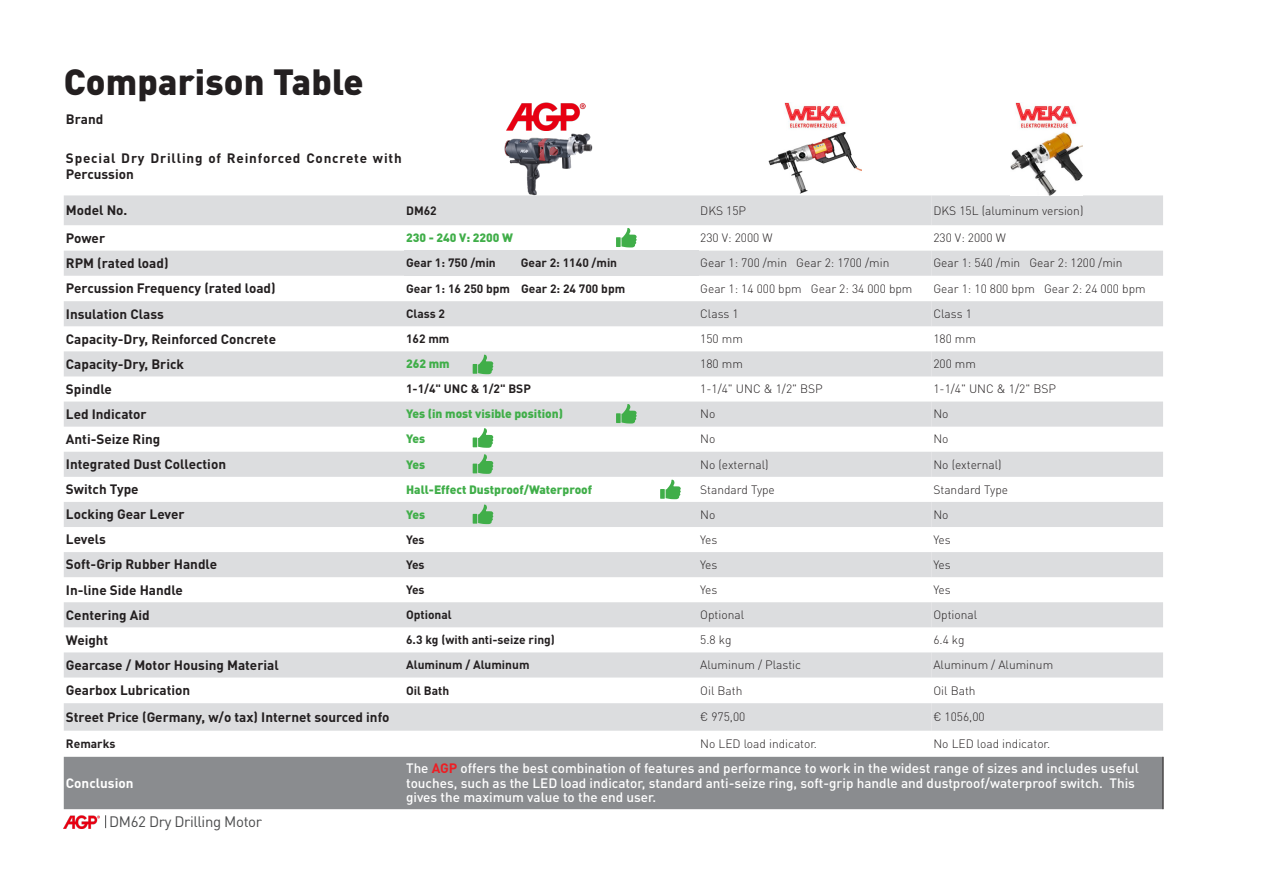
<style>
.page{position:relative;width:1263px;height:893px;background:#fff}
.page>*{position:absolute;margin:0;border:0;box-sizing:border-box;transform-origin:0 0}
.t1{font:900 36px "DIN Pro";letter-spacing:.005em;color:#231f20}
.t2{font:15px "DIN Pro";letter-spacing:-.025em;color:#4b4c4d}
.t3{font:700 13.5px "DIN Pro";color:#231f20}
.t4{font:500 13.5px/14.4px "DIN Pro";color:#fff}
.t5{font:700 13.5px/16.2px "DIN Pro";letter-spacing:.06em;color:#231f20}
.t6{font:700 13.5px "DIN Pro";color:#fff}
.t7{font:300 12px "DIN Pro";color:#231f20}
.t8{font:700 12px "DIN Pro";color:#231f20}
.t9{font:900 12px "DIN Pro";color:#40ae49}
.s1{font-weight:700;color:#ee1d23}
</style>
<div class="page">
<svg style="left:105px;top:815px;width:1px;height:13px"></svg>
<img style="left:64px;top:815px;width:36px;height:13px">
<svg style="left:64px;top:195px;width:867px;height:81px;fill:#dcdddf"></svg>
<svg style="left:931px;top:195px;width:232px;height:81px"></svg>
<div style="left:404px;top:251px;width:294px;height:25px;background:#dcdddf"></div>
<svg style="left:64px;top:301px;width:867px;height:430px;fill:#dcdddf"></svg>
<svg style="left:931px;top:301px;width:232px;height:326px;fill:#dcdddf"></svg>
<svg style="left:931px;top:652px;width:232px;height:79px"></svg>
<div style="left:64px;top:757px;width:1098px;height:52px;background:#8a8c8f"></div>
<hr style="left:1162px;top:757px;width:1px;height:52px;background:#231f20">
<img style="left:506px;top:102px;width:80px;height:28px">
<img style="left:768px;top:132px;width:94px;height:62px">
<img style="left:1010px;top:132px;width:72px;height:64px">
<img style="left:784px;top:102px;width:63px;height:27px">
<img style="left:1015px;top:102px;width:63px;height:27px">
<svg style="left:616px;top:228px;width:21px;height:19px"></svg>
<svg style="left:616px;top:404px;width:21px;height:20px"></svg>
<svg style="left:660px;top:480px;width:21px;height:19px"></svg>
<svg style="left:473px;top:355px;width:20px;height:19px"></svg>
<svg style="left:473px;top:428px;width:20px;height:20px"></svg>
<svg style="left:473px;top:454px;width:20px;height:20px"></svg>
<svg style="left:473px;top:504px;width:20px;height:20px"></svg>
<img style="left:504px;top:133px;width:89px;height:62px">
<p class="t1" style="left:64px;top:57px;width:301px">Comparison Table</p>
<p class="t3" style="left:66px;top:110px;width:39px">Brand</p>
<p class="t5" style="left:66px;top:149px;width:337px">Special Dry Drilling of Reinforced Concrete with<br>Percussion</p>
<p class="t3" style="left:66px;top:201px;width:63px">Model No.</p>
<p class="t8" style="left:406px;top:202px;width:32px">DM62</p>
<p class="t7" style="left:700px;top:202px;width:47px">DKS 15P</p>
<p class="t7" style="left:933px;top:202px;width:151px">DKS 15L (aluminum version)</p>
<p class="t3" style="left:66px;top:229px;width:41px">Power</p>
<p class="t9" style="left:406px;top:230px;width:109px">230 - 240 V: 2200 W</p>
<p class="t7" style="left:700px;top:230px;width:74px">230 V: 2000 W</p>
<p class="t7" style="left:933px;top:230px;width:74px">230 V: 2000 W</p>
<p class="t3" style="left:66px;top:254px;width:104px">RPM (rated load)</p>
<p class="t8" style="left:406px;top:255px;width:91px">Gear 1: 750 /min</p>
<p class="t8" style="left:521px;top:255px;width:98px">Gear 2: 1140 /min</p>
<p class="t7" style="left:700px;top:255px;width:191px">Gear 1: 700 /min Gear 2: 1700 /min</p>
<p class="t7" style="left:933px;top:255px;width:191px">Gear 1: 540 /min Gear 2: 1200 /min</p>
<p class="t3" style="left:66px;top:279px;width:211px">Percussion Frequency (rated load)</p>
<p class="t8" style="left:406px;top:280px;width:221px">Gear 1: 16 250 bpm Gear 2: 24 700 bpm</p>
<p class="t7" style="left:700px;top:280px;width:214px">Gear 1: 14 000 bpm Gear 2: 34 000 bpm</p>
<p class="t7" style="left:933px;top:280px;width:214px">Gear 1: 10 800 bpm Gear 2: 24 000 bpm</p>
<p class="t3" style="left:66px;top:304px;width:100px">Insulation Class</p>
<p class="t8" style="left:406px;top:306px;width:40px">Class 2</p>
<p class="t7" style="left:700px;top:306px;width:40px">Class 1</p>
<p class="t7" style="left:933px;top:306px;width:40px">Class 1</p>
<p class="t3" style="left:66px;top:330px;width:212px">Capacity-Dry, Reinforced Concrete</p>
<p class="t8" style="left:406px;top:331px;width:45px">162 mm</p>
<p class="t7" style="left:700px;top:331px;width:44px">150 mm</p>
<p class="t7" style="left:933px;top:331px;width:44px">180 mm</p>
<p class="t3" style="left:66px;top:355px;width:120px">Capacity-Dry, Brick</p>
<p class="t9" style="left:406px;top:356px;width:45px">262 mm</p>
<p class="t7" style="left:700px;top:356px;width:44px">180 mm</p>
<p class="t7" style="left:933px;top:356px;width:44px">200 mm</p>
<p class="t3" style="left:66px;top:380px;width:48px">Spindle</p>
<p class="t8" style="left:406px;top:381px;width:126px">1-1/4" UNC &amp; 1/2" BSP</p>
<p class="t7" style="left:700px;top:381px;width:124px">1-1/4" UNC &amp; 1/2" BSP</p>
<p class="t7" style="left:933px;top:381px;width:124px">1-1/4" UNC &amp; 1/2" BSP</p>
<p class="t3" style="left:66px;top:405px;width:82px">Led Indicator</p>
<p class="t9" style="left:406px;top:406px;width:158px">Yes (in most visible position)</p>
<p class="t7" style="left:700px;top:406px;width:17px">No</p>
<p class="t7" style="left:933px;top:406px;width:17px">No</p>
<p class="t3" style="left:66px;top:430px;width:96px">Anti-Seize Ring</p>
<p class="t9" style="left:406px;top:431px;width:21px">Yes</p>
<p class="t7" style="left:700px;top:431px;width:17px">No</p>
<p class="t7" style="left:933px;top:431px;width:17px">No</p>
<p class="t3" style="left:66px;top:455px;width:162px">Integrated Dust Collection</p>
<p class="t9" style="left:406px;top:456px;width:21px">Yes</p>
<p class="t7" style="left:700px;top:456px;width:70px">No (external)</p>
<p class="t7" style="left:933px;top:456px;width:70px">No (external)</p>
<p class="t3" style="left:66px;top:480px;width:74px">Switch Type</p>
<p class="t9" style="left:406px;top:481px;width:188px">Hall-Effect Dustproof/Waterproof</p>
<p class="t7" style="left:700px;top:481px;width:76px">Standard Type</p>
<p class="t7" style="left:933px;top:481px;width:76px">Standard Type</p>
<p class="t3" style="left:66px;top:505px;width:120px">Locking Gear Lever</p>
<p class="t9" style="left:406px;top:506px;width:21px">Yes</p>
<p class="t7" style="left:700px;top:506px;width:17px">No</p>
<p class="t7" style="left:933px;top:506px;width:17px">No</p>
<p class="t3" style="left:66px;top:530px;width:42px">Levels</p>
<p class="t8" style="left:406px;top:531px;width:20px">Yes</p>
<p class="t7" style="left:700px;top:531px;width:19px">Yes</p>
<p class="t7" style="left:933px;top:531px;width:19px">Yes</p>
<p class="t3" style="left:66px;top:555px;width:153px">Soft-Grip Rubber Handle</p>
<p class="t8" style="left:406px;top:556px;width:20px">Yes</p>
<p class="t7" style="left:700px;top:556px;width:19px">Yes</p>
<p class="t7" style="left:933px;top:556px;width:19px">Yes</p>
<p class="t3" style="left:66px;top:580px;width:118px">In-line Side Handle</p>
<p class="t8" style="left:406px;top:581px;width:20px">Yes</p>
<p class="t7" style="left:700px;top:581px;width:19px">Yes</p>
<p class="t7" style="left:933px;top:581px;width:19px">Yes</p>
<p class="t3" style="left:66px;top:606px;width:85px">Centering Aid</p>
<p class="t8" style="left:406px;top:607px;width:47px">Optional</p>
<p class="t7" style="left:700px;top:607px;width:45px">Optional</p>
<p class="t7" style="left:933px;top:607px;width:45px">Optional</p>
<p class="t3" style="left:66px;top:631px;width:44px">Weight</p>
<p class="t8" style="left:406px;top:632px;width:150px">6.3 kg (with anti-seize ring)</p>
<p class="t7" style="left:700px;top:632px;width:33px">5.8 kg</p>
<p class="t7" style="left:933px;top:632px;width:33px">6.4 kg</p>
<p class="t3" style="left:66px;top:656px;width:214px">Gearcase / Motor Housing Material</p>
<p class="t8" style="left:406px;top:657px;width:125px">Aluminum / Aluminum</p>
<p class="t7" style="left:700px;top:657px;width:102px">Aluminum / Plastic</p>
<p class="t7" style="left:933px;top:657px;width:121px">Aluminum / Aluminum</p>
<p class="t3" style="left:66px;top:681px;width:126px">Gearbox Lubrication</p>
<p class="t8" style="left:406px;top:682px;width:45px">Oil Bath</p>
<p class="t7" style="left:700px;top:682px;width:44px">Oil Bath</p>
<p class="t7" style="left:933px;top:682px;width:44px">Oil Bath</p>
<p class="t3" style="left:66px;top:708px;width:325px">Street Price (Germany, w/o tax) Internet sourced info</p>
<p class="t7" style="left:700px;top:709px;width:47px">€ 975,00</p>
<p class="t7" style="left:933px;top:709px;width:53px">€ 1056,00</p>
<p class="t8" style="left:66px;top:735px;width:51px">Remarks</p>
<p class="t7" style="left:700px;top:735px;width:118px">No LED load indicator.</p>
<p class="t7" style="left:933px;top:735px;width:118px">No LED load indicator.</p>
<p class="t6" style="left:66px;top:774px;width:69px">Conclusion</p>
<p class="t4" style="left:406px;top:761px;width:734px">The <span class="s1">AGP</span> offers the best combination of features and performance to work in the widest range of sizes and includes useful touches, such as the LED load indicator, standard anti-seize ring, soft-grip handle and dustproof/waterproof switch. This gives the maximum value to the end user.</p>
<p class="t2" style="left:109px;top:811px;width:154px">DM62 Dry Drilling Motor</p>
</div>
